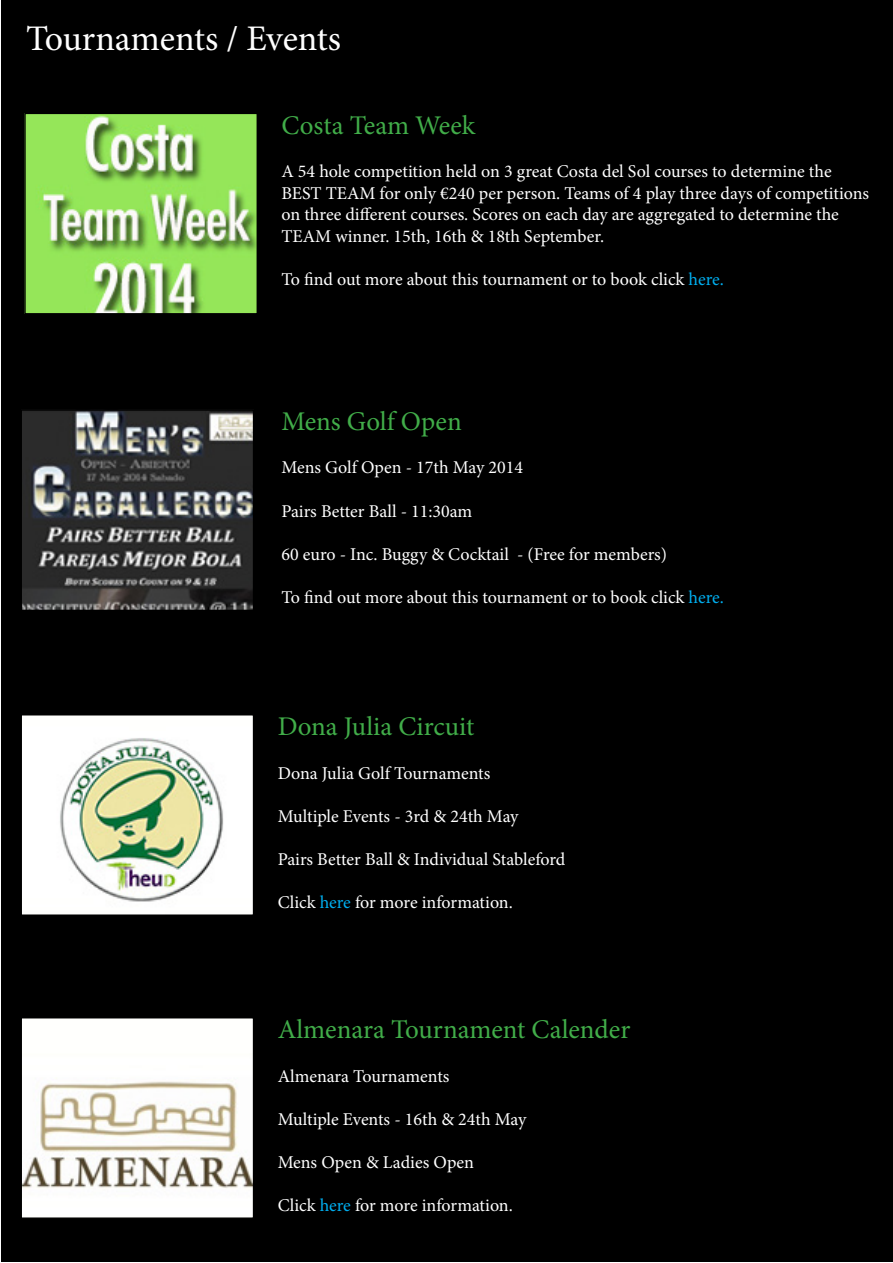
<style>
.page{position:relative;width:893px;height:1263px;background:#fff}
.page>*{position:absolute;margin:0;border:0;box-sizing:border-box;transform-origin:0 0}
.t1{font:36px "Minion Pro";letter-spacing:-.005em;color:#fff}
.t2{font:27px "Minion Pro";color:#41ad49}
.t3{font:18px/21.6px "Minion Pro";color:#fff}
.s1{color:#00aeef}
</style>
<div class="page">
<div style="left:1px;top:0;width:892px;height:1262px;background:#000"></div>
<img style="left:27px;top:116px;width:228px;height:196px">
<div style="left:24px;top:113px;width:234px;height:202px;border:2px solid #000"></div>
<img style="left:23px;top:412px;width:228px;height:196px">
<div style="left:20px;top:409px;width:234px;height:202px;border:2px solid #000"></div>
<img style="left:23px;top:717px;width:228px;height:196px">
<div style="left:20px;top:714px;width:234px;height:202px;border:2px solid #000"></div>
<img style="left:23px;top:1020px;width:228px;height:196px">
<div style="left:20px;top:1017px;width:234px;height:202px;border:2px solid #000"></div>
<h1 class="t1" style="left:26px;top:15px;width:317px">Tournaments / Events</h1>
<h2 class="t2" style="left:281px;top:107px;width:195px">Costa Team Week</h2>
<p class="t3" style="left:281px;top:161px;width:589px">A 54 hole competition held on 3 great Costa del Sol courses to determine the BEST TEAM for only €240 per person. Teams of 4 play three days of competitions on three different courses. Scores on each day are aggregated to determine the TEAM winner. 15th, 16th &amp; 18th September.</p>
<p class="t3" style="left:281px;top:269px;width:444px">To find out more about this tournament or to book click <span class="s1">here.</span></p>
<h2 class="t2" style="left:281px;top:403px;width:182px">Mens Golf Open</h2>
<p class="t3" style="left:281px;top:457px;width:243px">Mens Golf Open - 17th May 2014</p>
<p class="t3" style="left:281px;top:500px;width:192px">Pairs Better Ball - 11:30am</p>
<p class="t3" style="left:281px;top:543px;width:387px">60 euro - Inc. Buggy &amp; Cocktail - (Free for members)</p>
<p class="t3" style="left:281px;top:586px;width:444px">To find out more about this tournament or to book click <span class="s1">here.</span></p>
<h2 class="t2" style="left:278px;top:709px;width:198px">Dona Julia Circuit</h2>
<p class="t3" style="left:278px;top:762px;width:214px">Dona Julia Golf Tournaments</p>
<p class="t3" style="left:278px;top:805px;width:242px">Multiple Events - 3rd &amp; 24th May</p>
<p class="t3" style="left:278px;top:849px;width:289px">Pairs Better Ball &amp; Individual Stableford</p>
<p class="t3" style="left:278px;top:892px;width:237px">Click <span class="s1">here</span> for more information.</p>
<h2 class="t2" style="left:278px;top:1012px;width:354px">Almenara Tournament Calender</h2>
<p class="t3" style="left:278px;top:1065px;width:173px">Almenara Tournaments</p>
<p class="t3" style="left:278px;top:1108px;width:250px">Multiple Events - 16th &amp; 24th May</p>
<p class="t3" style="left:278px;top:1151px;width:198px">Mens Open &amp; Ladies Open</p>
<p class="t3" style="left:278px;top:1195px;width:237px">Click <span class="s1">here</span> for more information.</p>
</div>
